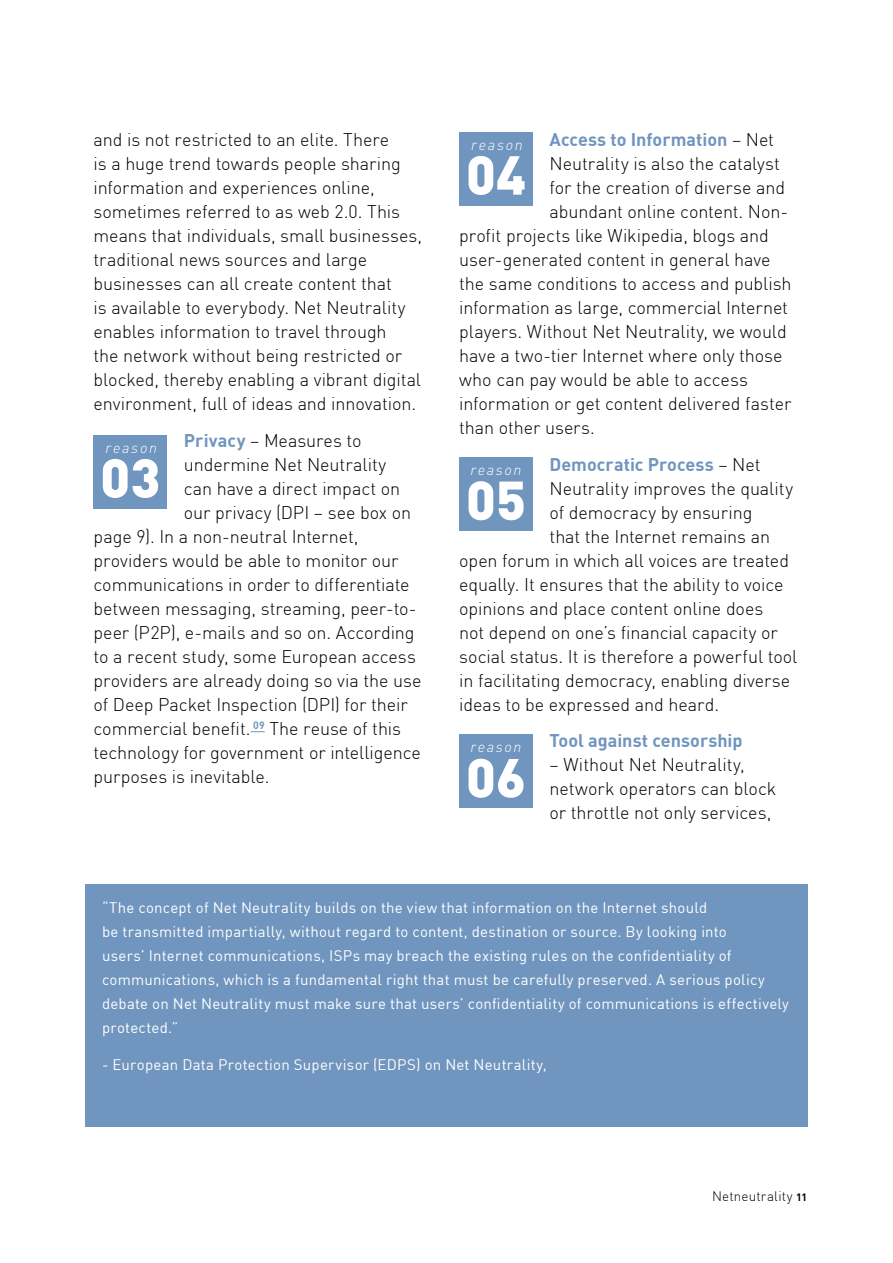
<style>
.page{position:relative;width:893px;height:1263px;background:#fff}
.page>*{position:absolute;margin:0;border:0;box-sizing:border-box;transform-origin:0 0}
.t1{font:900 54px "DIN";color:#fff}
.t2{font:300 18px/24px "DIN";letter-spacing:-.005em;color:#000}
.t3{font:700 18px "DIN";color:#7095be}
.t4{font:15px/24px "DIN";letter-spacing:.015em;color:#fff}
.t5{font:italic 300 15px "DIN";letter-spacing:.11em;color:#fff}
.t6{font:300 13.5px "DIN";letter-spacing:.01em;color:#000}
.s1{font-weight:700;color:#7095be}
.s2{font-weight:300;color:#000}
.s3{font-weight:700;font-size:10.5px}
</style>
<div class="page">
<div style="left:85px;top:884px;width:723px;height:242px;background:#7095be"></div>
<svg style="left:251px;top:731px;width:14px;height:1px"></svg>
<div style="left:94px;top:435px;width:73px;height:73px;background:#7095be"></div>
<div style="left:459px;top:132px;width:74px;height:73px;background:#7095be"></div>
<div style="left:459px;top:457px;width:74px;height:73px;background:#7095be"></div>
<div style="left:459px;top:735px;width:74px;height:73px;background:#7095be"></div>
<p class="t2" style="left:94px;top:127px;width:330px">and is not restricted to an elite. There<br>is a huge trend towards people sharing information and experiences online, sometimes referred to as web 2.0. This means that individuals, small businesses, traditional news sources and large businesses can all create content that<br>is available to everybody. Net Neutrality enables information to travel through<br>the network without being restricted or blocked, thereby enabling a vibrant digital environment, full of ideas and innovation.</p>
<p class="t2" style="left:184px;top:428px;width:179px"><span class="s1">Privacy</span> – Measures to</p>
<p class="t2" style="left:184px;top:452px;width:204px">undermine Net Neutrality</p>
<p class="t2" style="left:184px;top:476px;width:218px">can have a direct impact on</p>
<p class="t2" style="left:184px;top:500px;width:229px">our privacy (DPI – see box on</p>
<p class="t2" style="left:94px;top:524px;width:266px">page 9). In a non-neutral Internet,</p>
<p class="t2" style="left:94px;top:548px;width:306px">providers would be able to monitor our</p>
<p class="t2" style="left:94px;top:572px;width:318px">communications in order to differentiate</p>
<p class="t2" style="left:94px;top:596px;width:325px">between messaging, streaming, peer-to-</p>
<p class="t2" style="left:94px;top:620px;width:323px">peer (P2P), e-mails and so on. According</p>
<p class="t2" style="left:94px;top:644px;width:324px">to a recent study, some European access</p>
<p class="t2" style="left:94px;top:668px;width:329px">providers are already doing so via the use</p>
<p class="t2" style="left:94px;top:692px;width:316px">of Deep Packet Inspection (DPI) for their</p>
<p class="t2" style="left:94px;top:716px;width:309px">commercial benefit. <sup>09</sup> The reuse of this</p>
<p class="t2" style="left:94px;top:740px;width:329px">technology for government or intelligence</p>
<p class="t2" style="left:94px;top:764px;width:178px">purposes is inevitable.</p>
<p class="t5" style="left:105px;top:438px;width:53px">reason</p>
<h1 class="t1" style="left:100px;top:442px;width:62px">03</h1>
<p class="t3" style="left:550px;top:128px;width:226px">Access to Information <span class="s2">– Net</span></p>
<p class="t2" style="left:550px;top:151px;width:232px">Neutrality is also the catalyst</p>
<p class="t2" style="left:550px;top:175px;width:237px">for the creation of diverse and</p>
<p class="t2" style="left:550px;top:199px;width:240px">abundant online content. Non-</p>
<p class="t2" style="left:459px;top:223px;width:311px">profit projects like Wikipedia, blogs and</p>
<p class="t2" style="left:459px;top:247px;width:313px">user-generated content in general have</p>
<p class="t2" style="left:459px;top:271px;width:334px">the same conditions to access and publish</p>
<p class="t2" style="left:459px;top:295px;width:330px">information as large, commercial Internet</p>
<p class="t2" style="left:459px;top:319px;width:329px">players. Without Net Neutrality, we would</p>
<p class="t2" style="left:459px;top:343px;width:325px">have a two-tier Internet where only those</p>
<p class="t2" style="left:459px;top:367px;width:290px">who can pay would be able to access</p>
<p class="t2" style="left:459px;top:391px;width:334px">information or get content delivered faster</p>
<p class="t2" style="left:459px;top:415px;width:137px">than other users.</p>
<p class="t3" style="left:550px;top:452px;width:212px">Democratic Process <span class="s2">– Net</span></p>
<p class="t2" style="left:550px;top:476px;width:245px">Neutrality improves the quality</p>
<p class="t2" style="left:550px;top:500px;width:204px">of democracy by ensuring</p>
<p class="t2" style="left:550px;top:524px;width:222px">that the Internet remains an</p>
<p class="t2" style="left:459px;top:548px;width:331px">open forum in which all voices are treated</p>
<p class="t2" style="left:459px;top:572px;width:326px">equally. It ensures that the ability to voice</p>
<p class="t2" style="left:459px;top:596px;width:306px">opinions and place content online does</p>
<p class="t2" style="left:459px;top:620px;width:320px">not depend on one’s financial capacity or</p>
<p class="t2" style="left:459px;top:644px;width:340px">social status. It is therefore a powerful tool</p>
<p class="t2" style="left:459px;top:668px;width:332px">in facilitating democracy, enabling diverse</p>
<p class="t2" style="left:459px;top:692px;width:261px">ideas to be expressed and heard.</p>
<p class="t3" style="left:550px;top:729px;width:194px">Tool against censorship</p>
<p class="t2" style="left:550px;top:753px;width:228px">– Without Net Neutrality, network operators can block or throttle not only services,</p>
<p class="t5" style="left:471px;top:135px;width:53px">reason</p>
<h1 class="t1" style="left:466px;top:139px;width:62px">04</h1>
<p class="t5" style="left:470px;top:460px;width:52px">reason</p>
<h1 class="t1" style="left:466px;top:464px;width:62px">05</h1>
<p class="t5" style="left:470px;top:738px;width:52px">reason</p>
<h1 class="t1" style="left:466px;top:742px;width:62px">06</h1>
<p class="t4" style="left:102px;top:895px;width:688px">“The concept of Net Neutrality builds on the view that information on the I nternet should<br>be transmitted impartially, without regard to content, destination or source. By looking into<br>users’ Internet communications, ISPs may breach the existing rules on the confidentiality of communications, which is a fundamental right that must be carefully preserved. A serious policy debate on Net Neutrality must make sure that users’ confidentiality of communications is effectively protected.”</p>
<p class="t4" style="left:102px;top:1052px;width:446px">- European Data Protection Supervisor (EDPS) on N et N eutrality,</p>
<p class="t6" style="left:712px;top:1187px;width:96px">Netneutrality <span class="s3">11</span></p>
</div>
